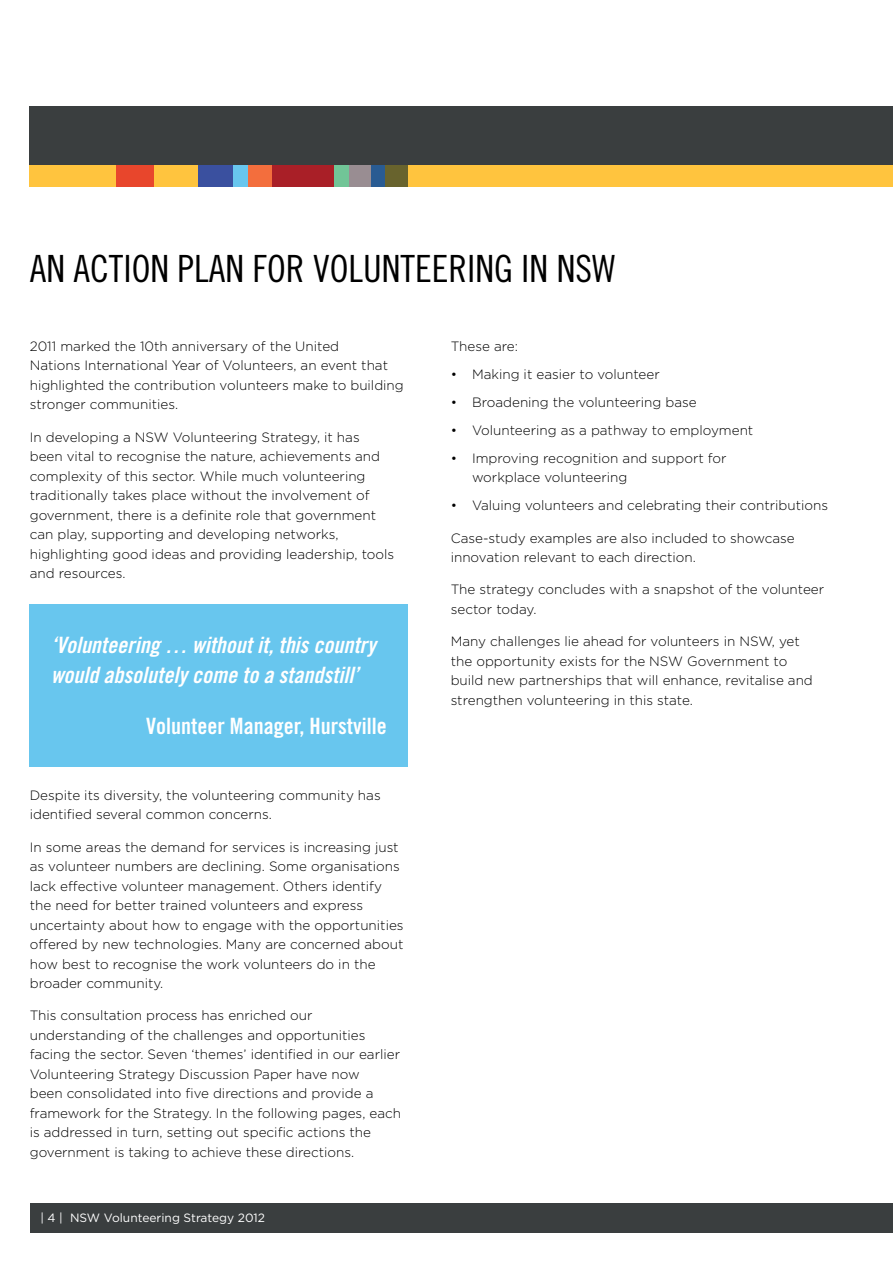
<style>
.page{position:relative;width:893px;height:1263px;background:#fff}
.page>*{position:absolute;margin:0;border:0;box-sizing:border-box;transform-origin:0 0}
.t1{font:37.5px "Trade Gothic LT Std Cn 18";color:#000}
.t2{font:22.5px/30px "Trade Gothic LT Std Bd Cn 20 Obl";color:#fff}
.t3{font:22.5px "Trade Gothic LT Std Bd Cn 20";color:#fff}
.t4{font:300 13.5px/19.5px "Gotham";color:#000}
.t5{font:12px "Gotham";color:#fff}
</style>
<div class="page">
<div style="left:30px;top:1203px;width:863px;height:30px;background:#3a3e3f"></div>
<div style="left:30px;top:106px;width:863px;height:60px;background:#3a3e3f"></div>
<div style="left:30px;top:166px;width:863px;height:21px;background:#ffc43e"></div>
<div style="left:247px;top:166px;width:25px;height:21px;background:#f36e3d"></div>
<div style="left:232px;top:166px;width:16px;height:21px;background:#68c6ee"></div>
<div style="left:334px;top:166px;width:15px;height:21px;background:#71c597"></div>
<div style="left:349px;top:166px;width:22px;height:21px;background:#998d92"></div>
<div style="left:371px;top:166px;width:15px;height:21px;background:#295b92"></div>
<div style="left:386px;top:166px;width:22px;height:21px;background:#68632d"></div>
<div style="left:198px;top:166px;width:34px;height:21px;background:#3a509f"></div>
<div style="left:116px;top:166px;width:37px;height:21px;background:#e8462c"></div>
<div style="left:272px;top:166px;width:62px;height:21px;background:#a91f27"></div>
<div style="left:30px;top:604px;width:378px;height:163px;background:#68c6ee"></div>
<h1 class="t1" style="left:30px;top:247px;width:587px">AN ACTION PLAN FOR VOLUNTEERING IN NSW</h1>
<p class="t4" style="left:30px;top:336px;width:376px">2011 marked the 10th anniversary of the United<br>Nations International Year of Volunteers, an event that highlighted the contribution volunteers make to building stronger communities.</p>
<p class="t4" style="left:30px;top:427px;width:366px">In developing a NSW Volunteering Strategy, it has been vital to recognise the nature, achievements and complexity of this sector. While much volunteering traditionally takes place without the involvement of government, there is a definite role that government can play, supporting and developing networks, highlighting good ideas and providing leadership, tools and resources.</p>
<h2 class="t2" style="left:51px;top:630px;width:326px">‘Volunteering … without it, this country would absolutely come to a standstill’</h2>
<h2 class="t3" style="left:146px;top:713px;width:242px">Volunteer Manager, Hurstville</h2>
<p class="t4" style="left:30px;top:785px;width:352px">Despite its diversity, the volunteering community has identified several common concerns.</p>
<p class="t4" style="left:30px;top:837px;width:375px">In some areas the demand for services is increasing just as volunteer numbers are declining. Some organisations lack effective volunteer management. Others identify the need for better trained volunteers and express uncertainty about how to engage with the opportunities offered by new technologies. Many are concerned about how best to recognise the work volunteers do in the broader community.</p>
<p class="t4" style="left:30px;top:1006px;width:373px">This consultation process has enriched our understanding of the challenges and opportunities facing the sector. Seven ‘themes’ identified in our earlier Volunteering Strategy Discussion Paper have now<br>been consolidated into five directions and provide a framework for the Strategy. In the following pages, each is addressed in turn, setting out specific actions the government is taking to achieve these directions.</p>
<p class="t5" style="left:40px;top:1210px;width:226px">| 4 | NSW Volunteering Strategy 2012</p>
<p class="t4" style="left:451px;top:336px;width:69px">These are:</p>
<p class="t4" style="left:451px;top:364px;width:210px">• Making it easier to volunteer</p>
<p class="t4" style="left:451px;top:392px;width:247px">• Broadening the volunteering base</p>
<p class="t4" style="left:451px;top:420px;width:304px">• Volunteering as a pathway to employment</p>
<p class="t4" style="left:472px;top:448px;width:256px;text-indent:-21px">• Improving recognition and support for workplace volunteering</p>
<p class="t4" style="left:451px;top:496px;width:379px">• Valuing volunteers and celebrating their contributions</p>
<p class="t4" style="left:451px;top:528px;width:345px">Case-study examples are also included to showcase innovation relevant to each direction.</p>
<p class="t4" style="left:451px;top:580px;width:375px">The strategy concludes with a snapshot of the volunteer sector today.</p>
<p class="t4" style="left:451px;top:631px;width:364px">Many challenges lie ahead for volunteers in NSW, yet the opportunity exists for the NSW Government to build new partnerships that will enhance, revitalise and strengthen volunteering in this state.</p>
</div>
